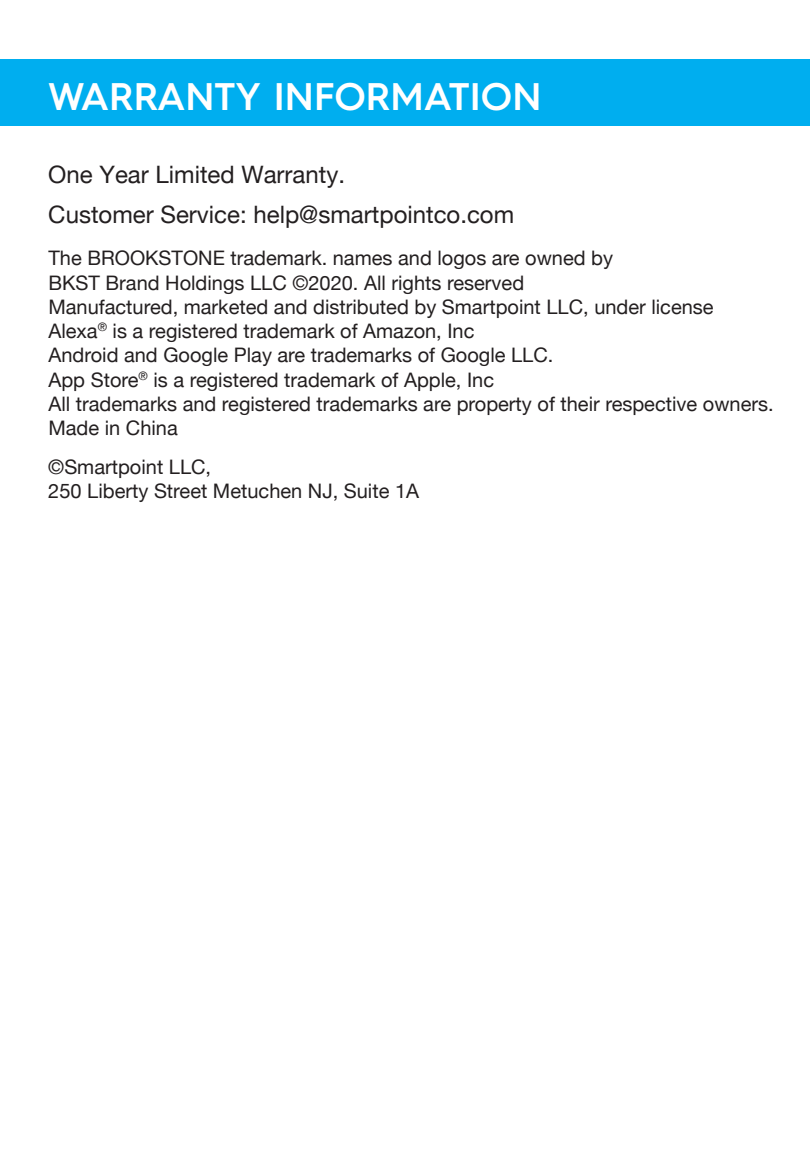
<style>
.page{position:relative;width:810px;height:1154px;background:#fff}
.page>*{position:absolute;margin:0;border:0;box-sizing:border-box;transform-origin:0 0}
.t1{font:600 38.4px "Hurme Geometric Sans 3";color:#fff}
.t2{font:24px/40px "Helvetica Neue";color:#231f20}
.t3{font:20px/24.4px "Helvetica Neue";color:#231f20}
</style>
<div class="page">
<div style="left:0;top:59px;width:809px;height:67px;background:#00aeef"></div>
<h1 class="t1" style="left:48px;top:70px;width:494px">WARRANTY INFORMATION</h1>
<p class="t2" style="left:48px;top:156px;width:467px">One Year Limited Warranty.<br>Customer Service: help@smartpointco.com</p>
<p class="t3" style="left:48px;top:247px;width:726px">The BROOKSTONE trademark. names and logos are owned by<br>BKST Brand Holdings LLC ©2020. All rights reserved<br>Manufactured, marketed and distributed by Smartpoint LLC, under license Alexa<sup>®</sup> is a registered trademark of Amazon, Inc<br>Android and Google Play are trademarks of Google LLC.<br>App Store<sup>®</sup> is a registered trademark of Apple, Inc<br>All trademarks and registered trademarks are property of their respective owners.<br>Made in China</p>
<p class="t3" style="left:48px;top:456px;width:372px">©Smartpoint LLC,<br>250 Liberty Street Metuchen NJ, Suite 1A</p>
</div>
